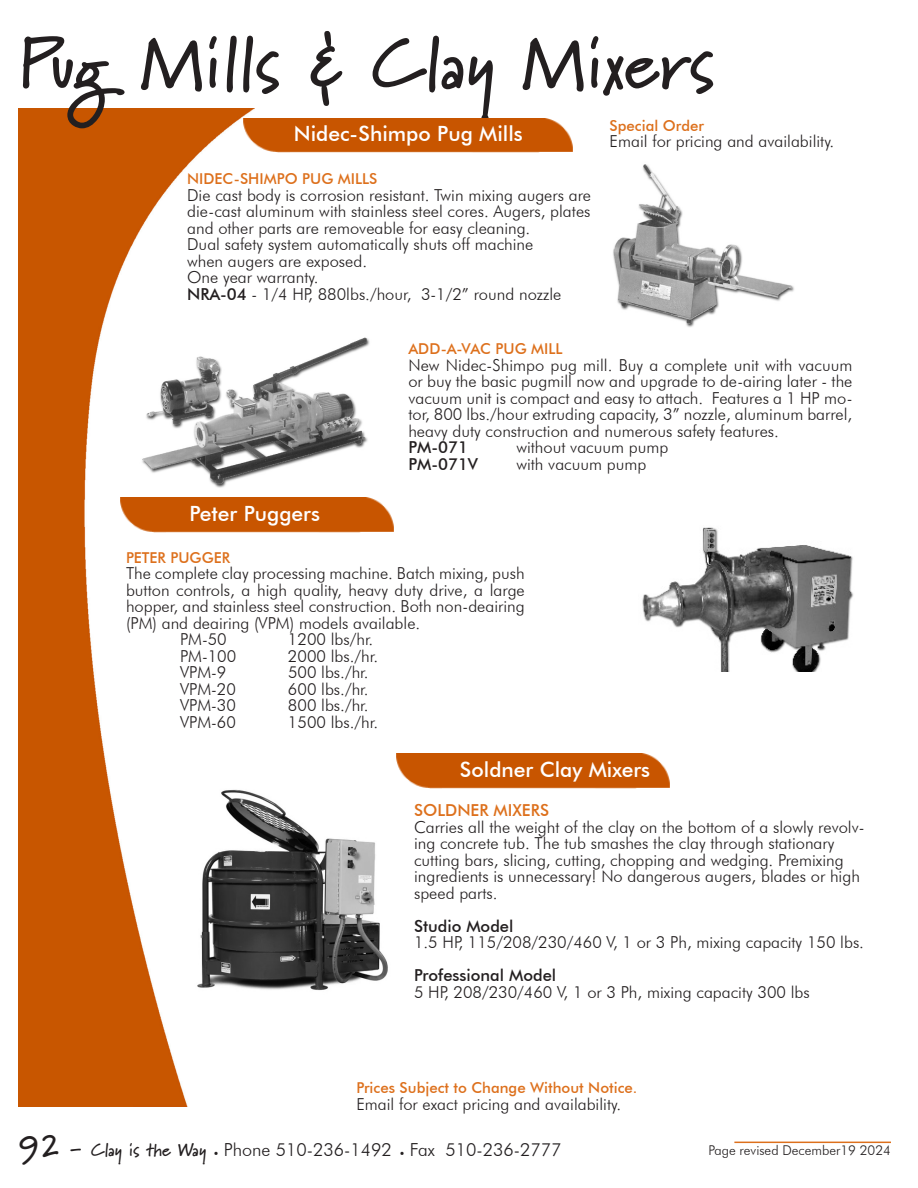
<style>
.page{position:relative;width:918px;height:1188px;background:#fff}
.page>*{position:absolute;margin:0;border:0;box-sizing:border-box;transform-origin:0 0}
.Heading_Clay{font:700 72px "Marydale";color:#231f20}
.t1{font:500 21px "Futura BT";color:#fff}
.t2{font:300 18px "Futura BT";color:#231f20}
.t3{font:300 16.5px/16.5px "Futura BT";color:#231f20;text-align:justify}
.t4{font:500 16.5px "Futura BT";color:#231f20}
.t5{font:500 16.5px "Futura BT";color:#dd701c}
.t6{font:500 15px "Futura BT";color:#dd701c}
.t7{font:300 13.5px "Futura BT";color:#231f20}
.s1{font-weight:500}
.s2{font-family:"Marydale";font-weight:700;font-size:33px}
.s3{font-family:"Marydale";font-weight:700;font-size:24px}
.s4{font-family:"Marydale";font-weight:700}
.s5{font-family:"Minion Pro";font-weight:400;font-size:12px}
</style>
<div class="page">
<img style="left:19px;top:108px;width:236px;height:999px">
<hr style="left:734px;top:1142px;width:157px;height:1px;background:#dd701c">
<div style="left:289px;top:118px;width:220px;height:35px;background:#c85500"></div>
<img style="left:243px;top:118px;width:46px;height:35px">
<img style="left:509px;top:118px;width:64px;height:35px">
<img style="left:138px;top:331px;width:232px;height:159px">
<img style="left:642px;top:527px;width:212px;height:145px">
<img style="left:613px;top:164px;width:181px;height:163px">
<div style="left:166px;top:498px;width:164px;height:35px;background:#c85500"></div>
<img style="left:119px;top:498px;width:47px;height:35px">
<img style="left:330px;top:498px;width:64px;height:35px">
<div style="left:442px;top:754px;width:164px;height:34px;background:#c85500"></div>
<img style="left:396px;top:754px;width:46px;height:34px">
<img style="left:606px;top:754px;width:64px;height:34px">
<img style="left:176px;top:788px;width:212px;height:215px">
<p class="Heading_Clay" style="left:19px;top:21px;width:697px">Pug Mills &amp; Clay Mixers</p>
<p class="t6" style="left:610px;top:116px;width:96px">Special Order</p>
<p class="t3" style="left:610px;top:133px;width:226px">Email for pricing and availability.</p>
<p class="t1" style="left:294px;top:121px;width:231px">Nidec-Shimpo Pug Mills</p>
<p class="t6" style="left:187px;top:170px;width:192px">NIDEC-SHIMPO PUG MILLS</p>
<p class="t3" style="left:187px;top:186px;width:405px">Die cast body is corrosion resistant. Twin mixing augers are die-cast aluminum with stainless steel cores. Augers, plates and other parts are removeable for easy cleaning.</p>
<p class="t3" style="left:187px;top:236px;width:348px">Dual safety system automatically shuts off machine</p>
<p class="t3" style="left:187px;top:252px;width:181px">when augers are exposed.</p>
<p class="t3" style="left:187px;top:269px;width:133px">One year warranty.</p>
<p class="t3" style="left:187px;top:285px;width:376px"><span class="s1">NRA-04</span> - 1/4 HP, 880lbs./hour, 3-1/2” round nozzle</p>
<p class="t1" style="left:189px;top:501px;width:132px">Peter Puggers</p>
<p class="t6" style="left:408px;top:340px;width:156px">ADD-A-VAC PUG MILL</p>
<p class="t3" style="left:408px;top:357px;width:446px">New Nidec-Shimpo pug mill. Buy a complete unit with vacuum or buy the basic pugmill now and upgrade to de-airing later - the vacuum unit is compact and easy to attach. Features a 1 HP mo&shy;tor, 800 lbs./hour extruding capacity, 3” nozzle, aluminum barrel, heavy duty construction and numerous safety features.</p>
<p class="t4" style="left:408px;top:438px;width:61px">PM-071</p>
<p class="t3" style="left:516px;top:439px;width:154px">without vacuum pump</p>
<p class="t4" style="left:408px;top:454px;width:71px">PM-071V</p>
<p class="t3" style="left:516px;top:456px;width:132px">with vacuum pump</p>
<p class="t6" style="left:126px;top:548px;width:106px">PETER PUGGER</p>
<p class="t3" style="left:126px;top:565px;width:400px">The complete clay processing machine. Batch mixing, push button controls, a high quality, heavy duty drive, a large hopper, and stainless steel construction. Both non-deairing (PM) and deairing (VPM) models available.</p>
<p class="t3" style="left:180px;top:631px;width:48px">PM-50</p>
<p class="t3" style="left:288px;top:631px;width:87px">1200 lbs/hr.</p>
<p class="t3" style="left:180px;top:647px;width:58px">PM-100</p>
<p class="t3" style="left:288px;top:647px;width:92px">2000 lbs./hr.</p>
<p class="t3" style="left:180px;top:664px;width:48px">VPM-9</p>
<p class="t3" style="left:288px;top:664px;width:82px">500 lbs./hr.</p>
<p class="t3" style="left:180px;top:680px;width:57px">VPM-20</p>
<p class="t3" style="left:288px;top:680px;width:82px">600 lbs./hr.</p>
<p class="t3" style="left:180px;top:697px;width:57px">VPM-30</p>
<p class="t3" style="left:288px;top:697px;width:82px">800 lbs./hr.</p>
<p class="t3" style="left:180px;top:713px;width:57px">VPM-60</p>
<p class="t3" style="left:288px;top:713px;width:92px">1500 lbs./hr.</p>
<p class="t1" style="left:460px;top:756px;width:192px">Soldner Clay Mixers</p>
<p class="t5" style="left:414px;top:801px;width:137px">SOLDNER MIXERS</p>
<p class="t3" style="left:414px;top:819px;width:452px;text-align:left">Carries all the weight of the clay on the bottom of a slowly revolv&shy;ing concrete tub. The tub smashes the clay through stationary cutting bars, slicing, cutting, chopping and wedging. Premixing ingredients is unnecessary! No dangerous augers, blades or high speed parts.</p>
<p class="t4" style="left:414px;top:916px;width:101px">Studio Model</p>
<p class="t3" style="left:414px;top:934px;width:452px">1.5 HP, 115/208/230/460 V, 1 or 3 Ph, mixing capacity 150 lbs.</p>
<p class="t4" style="left:414px;top:966px;width:144px">Professional Model</p>
<p class="t3" style="left:414px;top:984px;width:397px">5 HP, 208/230/460 V, 1 or 3 Ph, mixing capacity 300 lbs</p>
<p class="t6" style="left:356px;top:1079px;width:282px">Prices Subject to Change Without Notice.</p>
<p class="t3" style="left:356px;top:1095px;width:266px">Email for exact pricing and availability.</p>
<p class="t2" style="left:19px;top:1139px;width:544px"><span class="s2">92</span> <span class="s3">-</span> <span class="s4">Clay is the Way</span> <span class="s5">•</span> Phone 510-236-1492 <span class="s5">•</span> Fax 510-236-2777</p>
<p class="t7" style="left:708px;top:1142px;width:184px">Page revised December19 2024</p>
</div>
